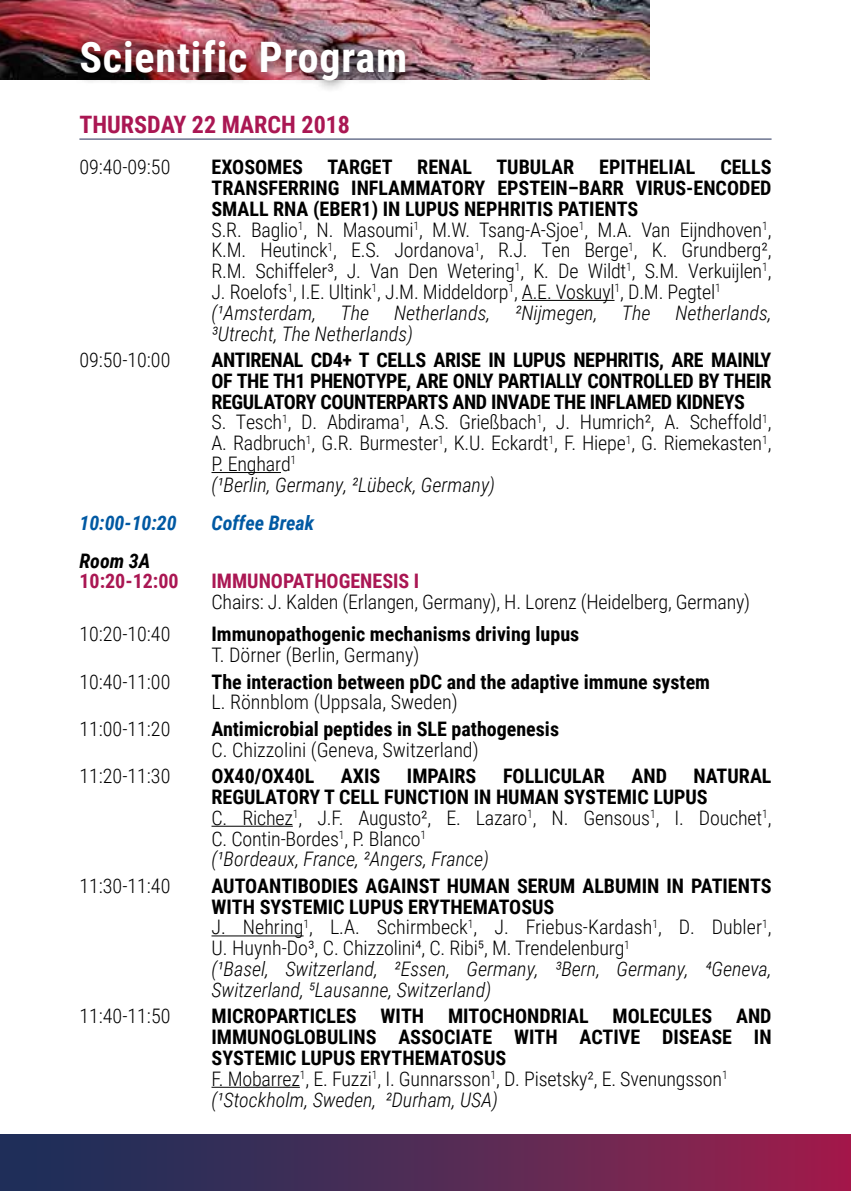
<style>
.page{position:relative;width:851px;height:1191px;background:#fff}
.page>*{position:absolute;margin:0;border:0;box-sizing:border-box;transform-origin:0 0}
.t1{font:700 42px "Roboto Condensed";letter-spacing:.02em;color:#fff}
.t2{font:700 24px "Roboto Condensed";color:#aa1753}
.t3{font:300 20px/20.8px "Roboto Condensed";letter-spacing:-.01em;color:#000}
.t4{font:700 20px/20.8px "Roboto Condensed";color:#000}
.t5{font:700 20px/20.8px "Roboto Condensed";letter-spacing:-.02em;color:#000}
.t6{font:700 20px "Roboto Condensed";color:#aa1753}
.t7{font:italic 700 20px "Roboto Condensed";color:#0059a3}
.t8{font:italic 700 20px "Roboto Condensed";color:#000}
.s1{font-weight:700}
.s2{font-style:italic}
.s3{font-weight:300}
.s4{font-weight:300;font-style:italic}
</style>
<div class="page">
<div style="left:0;top:1134px;width:850px;height:57px;background:linear-gradient(to right,#11335b,#9a204d)"></div>
<img style="left:0;top:0;width:649px;height:79px">
<hr style="left:522px;top:300px;width:92px;height:1px;background:#000">
<hr style="left:211px;top:472px;width:70px;height:1px;background:#000">
<hr style="left:211px;top:825px;width:82px;height:1px;background:#000">
<hr style="left:211px;top:935px;width:92px;height:1px;background:#000">
<hr style="left:211px;top:1086px;width:89px;height:1px;background:#000">
<div style="left:68px;top:29px;width:349px;height:64px;background:#000;opacity:.75"></div>
<hr style="left:79px;top:139px;width:692px;height:1px;background:#222e57">
<h1 class="t1" style="left:79px;top:28px;width:329px">Scientific Program</h1>
<p class="t2" style="left:79px;top:108px;width:272px">THURSDAY 22 MARCH 2018</p>
<p class="t3" style="left:79px;top:156px;width:92px">09:40-09:50</p>
<p class="t4" style="left:211px;top:156px;width:364px">EXOSOMES TARGET RENAL TUBULAR</p>
<p class="t3" style="left:211px;top:156px;width:561px;text-indent:387px"><span class="s1">EPITHELIAL CELLS TRANSFERRING INFLAMMATORY EPSTEIN–BARR VIRUS-ENCODED SMALL RNA (EBER1) IN LUPUS NEPHRITIS PATIENTS<br></span>S.R. Baglio<sup>1</sup>, N. Masoumi<sup>1</sup>, M.W. Tsang-A-Sjoe<sup>1</sup>, M.A. Van Eijndhoven<sup>1</sup>, K.M. Heutinck<sup>1</sup>, E.S. Jordanova<sup>1</sup>, R.J. Ten Berge<sup>1</sup>, K. Grundberg², R.M. Schiffeler³, J. Van Den Wetering<sup>1</sup>, K. De Wildt<sup>1</sup>, S.M. Verkuijlen<sup>1</sup>, J. Roelofs<sup>1</sup>, I.E. Ultink<sup>1</sup>, J.M. Middeldorp<sup>1</sup>, A.E. Voskuyl<sup>1</sup>, D.M. Pegtel<sup>1 </sup><span class="s2">(¹Amsterdam, The Netherlands, ²Nijmegen, The Netherlands, ³Utrecht, The Netherlands)</span></p>
<p class="t3" style="left:79px;top:349px;width:92px">09:50-10:00</p>
<p class="t5" style="left:211px;top:349px;width:561px">ANTIRENAL CD4+ T CELLS ARISE IN LUPUS NEPHRITIS, ARE MAINLY OF THE TH1 PHENOTYPE, ARE ONLY PARTIALLY CONTROLLED BY THEIR REGULATORY COUNTERPARTS AND INVADE THE INFLAMED KIDNEYS<br><span class="s3">S. Tesch</span><sup>1</sup><span class="s3">, D. Abdirama</span><sup>1</sup><span class="s3">, A.S. Grießbach</span><sup>1</sup><span class="s3">, J. Humrich², A. Scheffold</span><sup>1</sup><span class="s3">, A. Radbruch</span><sup>1</sup><span class="s3">, G.R. Burmester</span><sup>1</sup><span class="s3">, K.U. Eckardt</span><sup>1</sup><span class="s3">, F. Hiepe</span><sup>1</sup><span class="s3">, G. Riemekasten</span><sup>1</sup><span class="s3">, P. Enghard</span><sup>1<br></sup><span class="s4">(¹Berlin, Germany, ²Lübeck, Germany)</span></p>
<p class="t7" style="left:79px;top:508px;width:99px">10:00-10:20</p>
<p class="t7" style="left:211px;top:508px;width:104px">Coffee Break</p>
<p class="t8" style="left:79px;top:546px;width:72px">Room 3A</p>
<p class="t6" style="left:79px;top:567px;width:101px">10:20-12:00</p>
<p class="t6" style="left:211px;top:567px;width:209px">IMMUNOPATHOGENESIS I</p>
<p class="t3" style="left:211px;top:591px;width:540px">Chairs: J. Kalden (Erlangen, Germany), H. Lorenz (Heidelberg, Germany)</p>
<p class="t3" style="left:79px;top:623px;width:92px">10:20-10:40</p>
<p class="t4" style="left:211px;top:623px;width:369px">Immunopathogenic mechanisms driving lupus</p>
<p class="t3" style="left:211px;top:644px;width:209px">T. Dörner (Berlin, Germany)</p>
<p class="t3" style="left:79px;top:670px;width:92px">10:40-11:00</p>
<p class="t4" style="left:211px;top:670px;width:500px">The interaction between pDC and the adaptive immune system</p>
<p class="t3" style="left:211px;top:691px;width:248px">L. Rönnblom (Uppsala, Sweden)</p>
<p class="t3" style="left:79px;top:717px;width:92px">11:00-11:20</p>
<p class="t4" style="left:211px;top:717px;width:349px">Antimicrobial peptides in SLE pathogenesis</p>
<p class="t3" style="left:211px;top:738px;width:268px">C. Chizzolini (Geneva, Switzerland)</p>
<p class="t3" style="left:79px;top:765px;width:92px">11:20-11:30</p>
<p class="t4" style="left:211px;top:765px;width:104px">OX40/OX40L</p>
<p class="t4" style="left:341px;top:765px;width:41px">AXIS</p>
<p class="t4" style="left:407px;top:765px;width:71px">IMPAIRS</p>
<p class="t4" style="left:503px;top:765px;width:103px">FOLLICULAR</p>
<p class="t4" style="left:631px;top:765px;width:37px">AND</p>
<p class="t3" style="left:211px;top:765px;width:561px;text-indent:482px"><span class="s1">NATURAL REGULATORY T CELL FUNCTION IN HUMAN SYSTEMIC LUPUS<br></span>C. Richez<sup>1</sup>, J.F. Augusto², E. Lazaro<sup>1</sup>, N. Gensous<sup>1</sup>, I. Douchet<sup>1</sup>, C. Contin-Bordes<sup>1</sup>, P. Blanco<sup>1<br></sup><span class="s2">(¹Bordeaux, France, ²Angers, France)</span></p>
<p class="t3" style="left:79px;top:874px;width:92px">11:30-11:40</p>
<p class="t3" style="left:211px;top:874px;width:561px"><span class="s1">AUTOANTIBODIES AGAINST HUMAN SERUM ALBUMIN IN PATIENTS WITH SYSTEMIC LUPUS ERYTHEMATOSUS<br></span>J. Nehring<sup>1</sup>, L.A. Schirmbeck<sup>1</sup>, J. Friebus-Kardash<sup>1</sup>, D. Dubler<sup>1</sup>, U. Huynh-Do³, C. Chizzolini4, C. Ribi5, M. Trendelenburg<sup>1<br></sup><span class="s2">(¹Basel, Switzerland, ²Essen, Germany, ³Bern, Germany, 4Geneva, Switzerland, 5Lausanne, Switzerland)</span></p>
<p class="t3" style="left:79px;top:1005px;width:92px">11:40-11:50</p>
<p class="t4" style="left:211px;top:1005px;width:561px">MICROPARTICLES WITH MITOCHONDRIAL MOLECULES AND IMMUNOGLOBULINS ASSOCIATE WITH ACTIVE DISEASE IN SYSTEMIC LUPUS ERYTHEMATOSUS<br><span class="s3">F. Mobarrez</span><sup>1</sup><span class="s3">, E. Fuzzi</span><sup>1</sup><span class="s3">, I. Gunnarsson</span><sup>1</sup><span class="s3">, D. Pisetsky², E. Svenungsson</span><sup>1 </sup><span class="s4">(¹Stockholm, Sweden, ²Durham, USA)</span></p>
</div>
